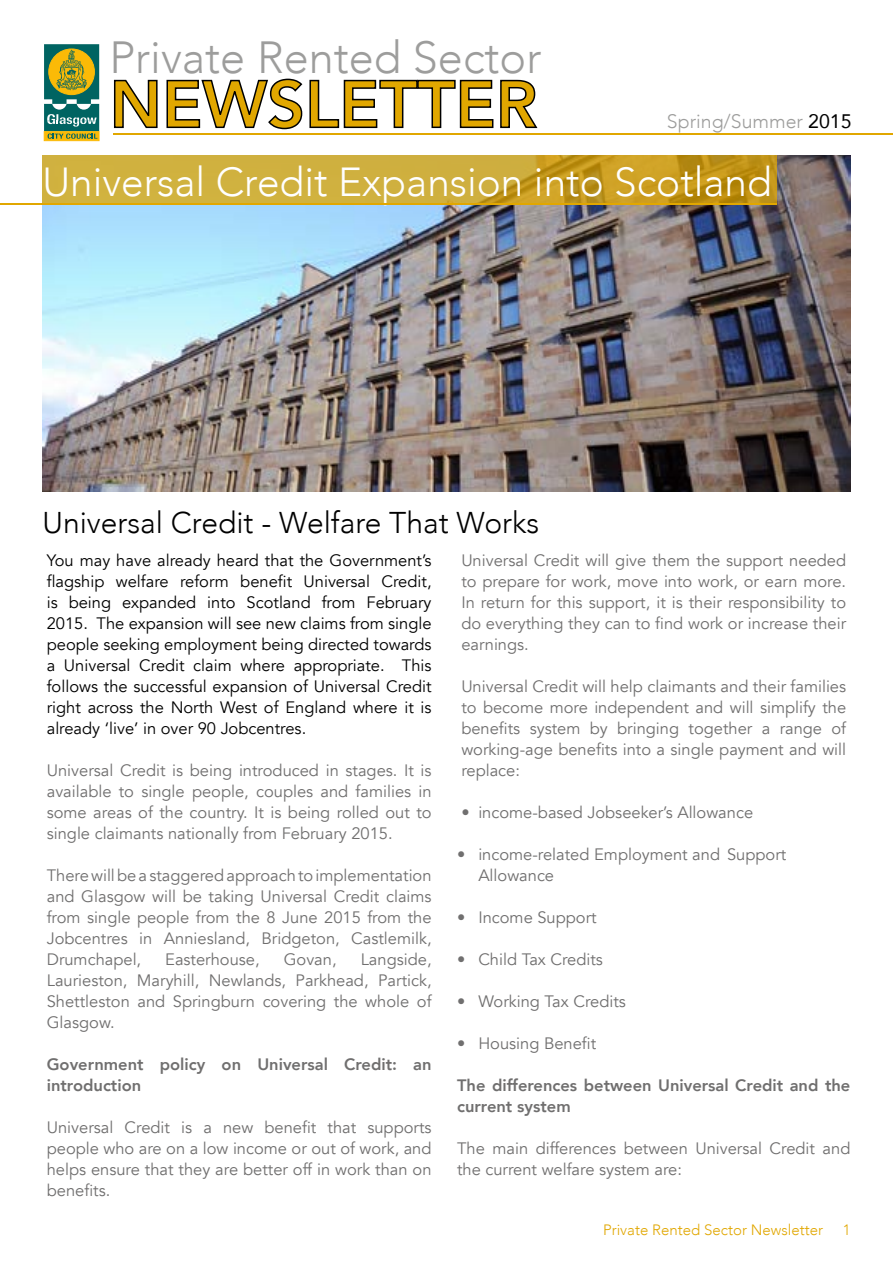
<style>
.page{position:relative;width:893px;height:1263px;background:#fff}
.page>*{position:absolute;margin:0;border:0;box-sizing:border-box;transform-origin:0 0}
.t1{font:800 66px "Avenir";color:#e1a700}
.t2{font:300 45px "Avenir";color:#9d9d9c}
.t3{font:300 40.5px "Avenir";color:#fff}
.t4{font:300 30px "Avenir";color:#000}
.t5{font:300 19.5px "Avenir";color:#9d9d9c}
.t6{font:16.5px/21px "Avenir";color:#706f6f;text-align:justify}
.t7{font:16.5px/21px "Avenir";color:#000;text-align:justify}
.t8{font:800 16.5px/21px "Avenir";color:#706f6f}
.t9{font:300 15px "Avenir";color:#e1a700}
.s1{font-weight:400;color:#000}
</style>
<div class="page">
<svg style="left:44px;top:139px;width:55px;height:2px"></svg>
<hr style="left:114px;top:133px;width:779px;height:2px;background:#e1a700">
<svg style="left:44px;top:44px;width:55px;height:95px;background:#678d51"></svg>
<svg style="left:114px;top:79px;width:44px;height:50px"></svg>
<svg style="left:166px;top:78px;width:137px;height:52px"></svg>
<svg style="left:309px;top:79px;width:229px;height:50px"></svg>
<img style="left:43px;top:155px;width:807px;height:336px">
<svg style="left:43px;top:155px;width:734px;height:48px;background:#cba731"></svg>
<hr style="left:0;top:203px;width:777px;height:2px;background:#e1a700">
<p class="t2" style="left:109px;top:31px;width:433px">Private Rented Sector</p>
<h1 class="t1" style="left:109px;top:53px;width:429px">NEWSLETTER</h1>
<p class="t5" style="left:667px;top:109px;width:186px">Spring/Summer <span class="s1">2015</span></p>
<p class="t3" style="left:43px;top:158px;width:731px">Universal Credit Expansion into Scotland</p>
<h2 class="t4" style="left:43px;top:505px;width:498px">Universal Credit - Welfare That Works</h2>
<p class="t7" style="left:47px;top:550px;width:386px">You may have already heard that the Government’s</p>
<p class="t7" style="left:47px;top:571px;width:386px">flagship welfare reform benefit Universal Credit, is being expanded into Scotland from February 2015. The expansion will see new claims from single people seeking employment being directed towards a Universal Credit claim where appropriate. This follows the successful expansion of Universal Credit right across the North West of England where it is already ‘live’ in over 90 Jobcentres.</p>
<p class="t6" style="left:47px;top:760px;width:386px">Universal Credit is being introduced in stages. It is available to single people, couples and families in some areas of the country. It is being rolled out to single claimants nationally from February 2015.</p>
<p class="t6" style="left:47px;top:865px;width:386px">There will be a staggered approach to implementation and Glasgow will be taking Universal Credit claims from single people from the 8 June 2015 from the Jobcentres in Anniesland, Bridgeton, Castlemilk, Drumchapel,</p>
<p class="t6" style="left:461px;top:550px;width:386px">Universal Credit will give them the support needed to prepare for work, move into work, or earn more.<br>In return for this support, it is their responsibility to do everything they can to find work or increase their earnings.</p>
<p class="t6" style="left:461px;top:676px;width:386px">Universal Credit will help claimants and their families to become more independent and will simplify the benefits system by bringing together a range of working-age benefits into a single payment and will replace:</p>
<p class="t6" style="left:461px;top:802px;width:293px">• income-based Jobseeker’s Allowance</p>
<p class="t6" style="left:478px;top:844px;width:310px;text-indent:-21px">• income-related Employment and Support<br>Allowance</p>
<p class="t6" style="left:457px;top:907px;width:141px">• Income Support</p>
<p class="t6" style="left:457px;top:949px;width:147px">• Child Tax Credits</p>
<p class="t6" style="left:457px;top:991px;width:170px">• Working Tax Credits</p>
<p class="t6" style="left:457px;top:1033px;width:141px">• Housing Benefit</p>
<p class="t8" style="left:457px;top:1075px;width:395px">The differences between Universal Credit and the current system</p>
<p class="t6" style="left:457px;top:1138px;width:395px">The main differences between Universal Credit and the current welfare system are:</p>
<p class="t6" style="left:47px;top:949px;width:386px;text-indent:314px">Langside, Laurieston, Maryhill, Newlands, Parkhead, Partick, Shettleston and Springburn covering the whole of</p>
<p class="t6" style="left:47px;top:1012px;width:69px">Glasgow.</p>
<p class="t8" style="left:47px;top:1054px;width:160px">Government policy introduction</p>
<p class="t8" style="left:222px;top:1054px;width:211px">on Universal Credit: an</p>
<p class="t6" style="left:47px;top:1117px;width:68px">Universal</p>
<p class="t6" style="left:125px;top:1117px;width:47px">Credit</p>
<p class="t6" style="left:181px;top:1117px;width:12px">is</p>
<p class="t6" style="left:203px;top:1117px;width:10px">a</p>
<p class="t6" style="left:223px;top:1117px;width:32px">new</p>
<p class="t6" style="left:264px;top:1117px;width:53px">benefit</p>
<p class="t6" style="left:328px;top:1117px;width:30px">that</p>
<p class="t6" style="left:367px;top:1117px;width:66px">supports</p>
<p class="t6" style="left:47px;top:1138px;width:386px">people who are on a low income or out of work, and helps ensure that they are better off in work than on benefits.</p>
<p class="t6" style="left:165px;top:949px;width:96px">Easterhouse,</p>
<p class="t6" style="left:284px;top:949px;width:54px">Govan,</p>
<p class="t9" style="left:603px;top:1221px;width:222px">Private Rented Sector Newsletter</p>
<p class="t9" style="left:843px;top:1221px;width:9px">1</p>
</div>
